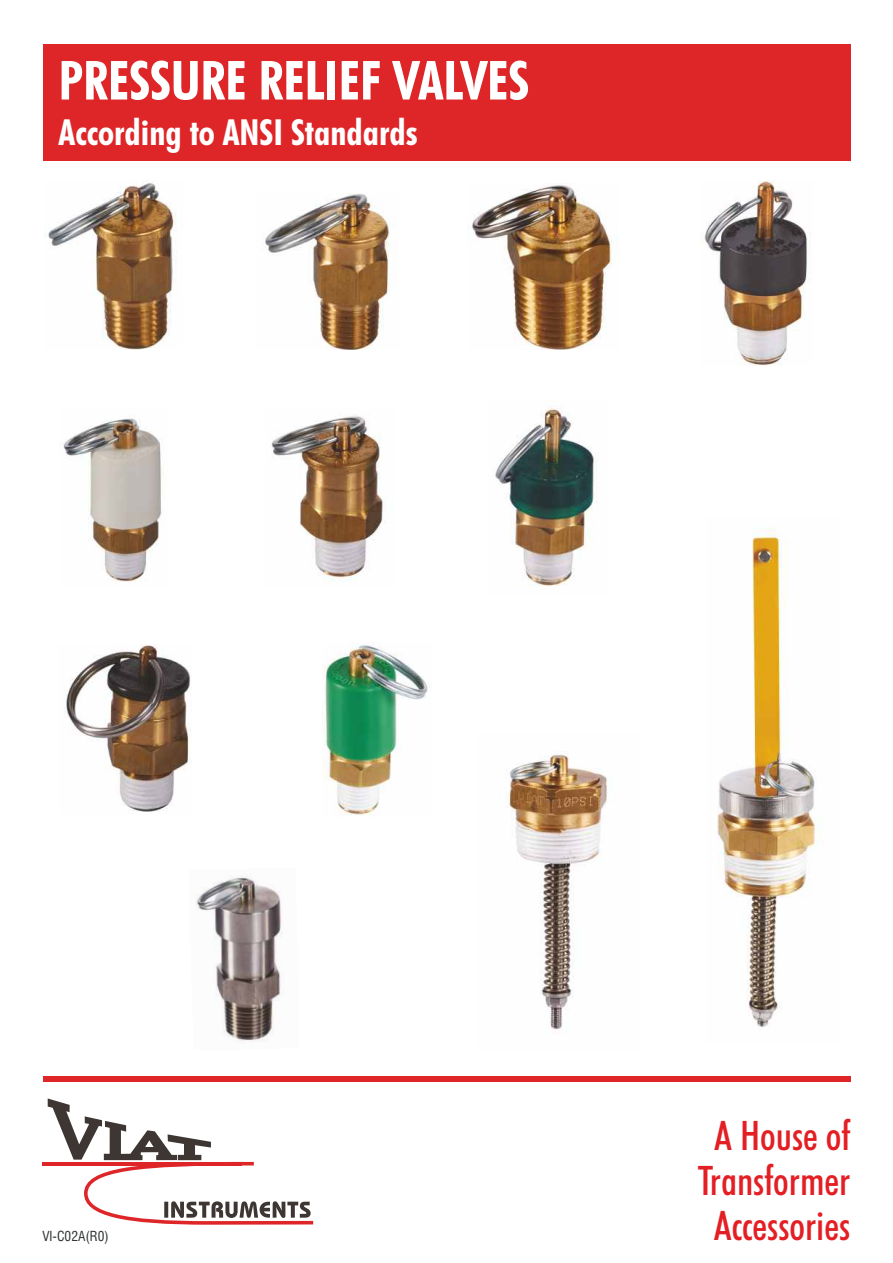
<style>
.page{position:relative;width:893px;height:1263px;background:#fff}
.page>*{position:absolute;margin:0;border:0;box-sizing:border-box;transform-origin:0 0}
.t1{font:700 condensed 54px "Futura BT";color:#fff}
.t2{font:500 condensed 40.8px/44.8px "Futura BT";color:#e31f24;text-align:center}
.t3{font:700 condensed 36px "Futura BT";color:#fff}
.t4{font:condensed 13.5px "Swiss 721 BT";color:#303333}
</style>
<div class="page">
<div style="left:43px;top:1076px;width:807px;height:5px;background:#de2629"></div>
<hr style="left:43px;top:1162px;width:199px;height:3px;background:#de2629">
<svg style="left:48px;top:1098px;width:265px;height:127px"></svg>
<div style="left:43px;top:45px;width:807px;height:116px;background:#de2629"></div>
<img style="left:62px;top:418px;width:101px;height:164px">
<img style="left:271px;top:415px;width:115px;height:166px">
<img style="left:45px;top:183px;width:131px;height:167px">
<img style="left:265px;top:193px;width:126px;height:157px">
<img style="left:470px;top:185px;width:148px;height:165px">
<img style="left:701px;top:181px;width:106px;height:185px">
<img style="left:65px;top:644px;width:126px;height:168px">
<img style="left:495px;top:407px;width:99px;height:179px">
<img style="left:322px;top:642px;width:106px;height:173px">
<img style="left:196px;top:876px;width:88px;height:166px">
<img style="left:509px;top:754px;width:99px;height:276px">
<img style="left:717px;top:527px;width:103px;height:500px">
<h1 class="t1" style="left:59px;top:58px;width:472px">PRESSURE RELIEF VALVES</h1>
<p class="t3" style="left:59px;top:117px;width:361px">According to ANSI Standards</p>
<p class="t4" style="left:43px;top:1231px;width:68px">VI-C02A(R0)</p>
<p class="t2" style="left:698px;top:1117px;width:154px">A House of<br>Transformer<br>Accessories</p>
</div>
